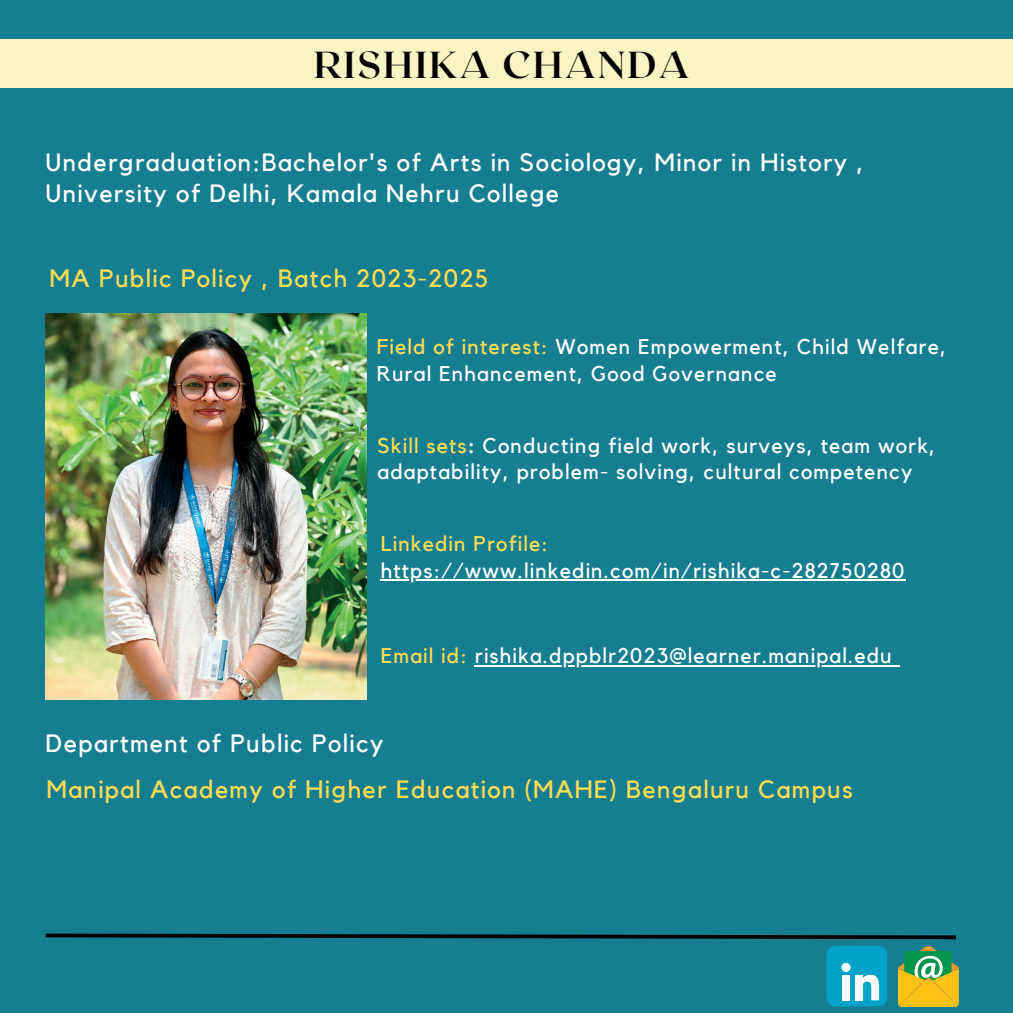
<style>
.page{position:relative;width:1013px;height:1013px;background:#fff}
.page>*{position:absolute;margin:0;border:0;box-sizing:border-box;transform-origin:0 0}
.t1{font:700 37.5px "Roxborough CF";letter-spacing:.055em;color:#000}
.t2{font:25px/31px "Kollektif";letter-spacing:.055em;color:#fff}
.t3{font:25px "Kollektif";letter-spacing:.055em;color:#ffdc51}
.t4{font:21.25px "Kollektif";letter-spacing:.055em;color:#fff}
.t5{font:21.25px "Kollektif";letter-spacing:.055em;color:#ffdc51}
.s1{color:#ffdc51}
.s2{font-weight:700}
</style>
<div class="page">
<div style="left:0;top:0;width:1012px;height:1012px;background:#167e91"></div>
<div style="left:0;top:39px;width:1012px;height:49px;background:#f8f4c3"></div>
<img style="left:46px;top:313px;width:320px;height:386px">
<svg style="left:45px;top:933px;width:914px;height:73px"></svg>
<hr style="left:381px;top:579px;width:524px;height:2px;background:#fff">
<hr style="left:475px;top:664px;width:417px;height:2px;background:#fff">
<h2 class="t1" style="left:314px;top:40px;width:377px">RISHIKA CHANDA</h2>
<p class="t2" style="left:46px;top:148px;width:819px">Undergraduation:Bachelor's of Arts in Sociology, Minor in History ,<br>University of Delhi, Kamala Nehru College</p>
<p class="t3" style="left:50px;top:266px;width:440px">MA Public Policy , Batch 2023-2025</p>
<h2 class="t4" style="left:377px;top:337px;width:571px"><span class="s1">Field of interest:</span> Women Empowerment, Child Welfare,</h2>
<p class="t4" style="left:377px;top:363px;width:401px">Rural Enhancement, Good Governance</p>
<p class="t4" style="left:377px;top:436px;width:559px"><span class="s1">Skill sets</span><span class="s2">:</span> Conducting field work, surveys, team work,</p>
<p class="t4" style="left:377px;top:462px;width:536px">adaptability, problem- solving, cultural competency</p>
<p class="t5" style="left:381px;top:534px;width:169px">Linkedin Profile:</p>
<p class="t4" style="left:381px;top:560px;width:525px">https://www.linkedin.com/in/rishika-c-282750280</p>
<p class="t4" style="left:381px;top:645px;width:512px"><span class="s1">Email id:</span> rishika.dppblr2023@learner.manipal.edu</p>
<p class="t2" style="left:46px;top:728px;width:339px">Department of Public Policy</p>
<p class="t3" style="left:46px;top:777px;width:807px">Manipal Academy of Higher Education (MAHE) Bengaluru Campus</p>
</div>
